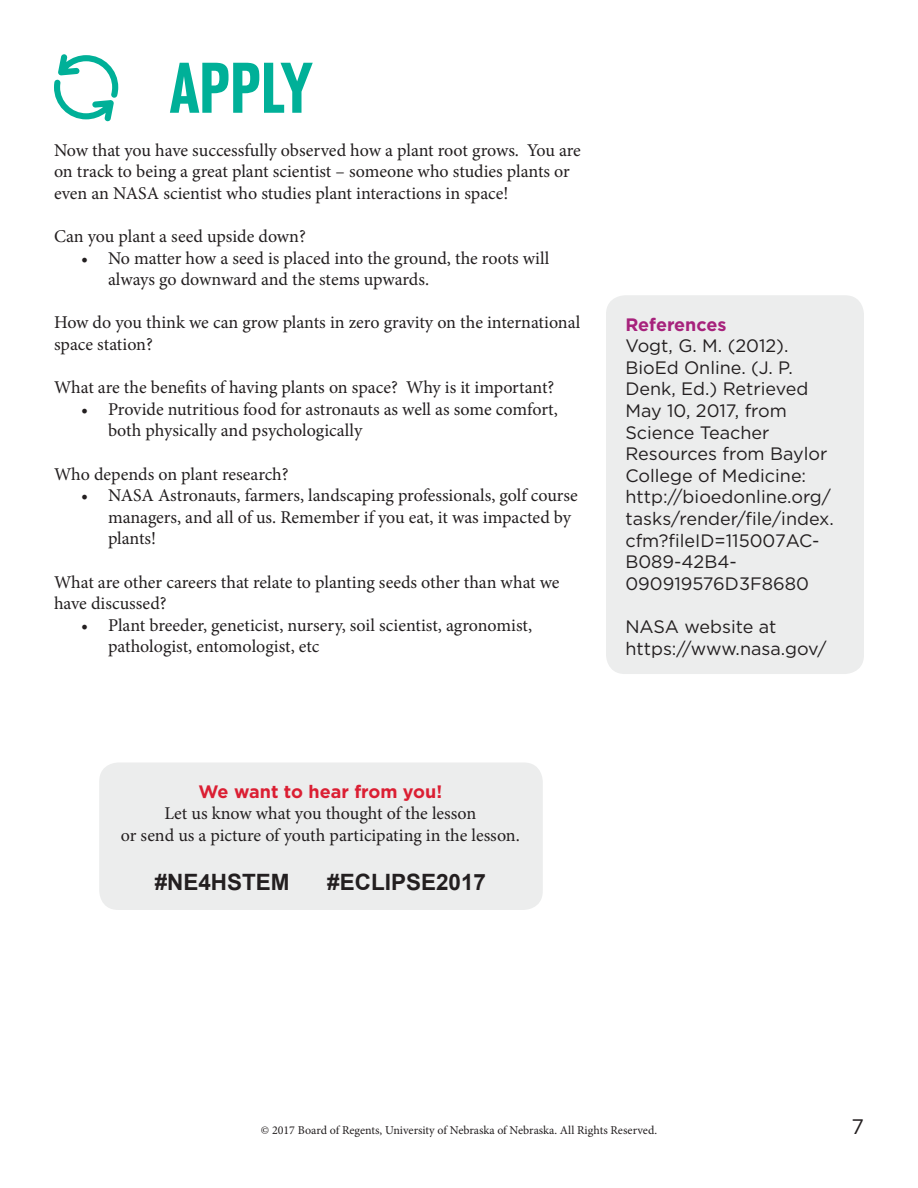
<style>
.page{position:relative;width:918px;height:1188px;background:#fff}
.page>*{position:absolute;margin:0;border:0;box-sizing:border-box;transform-origin:0 0}
.t1{font:700 75px "URW Grotesk Con";letter-spacing:.005em;color:#00b098}
.t2{font:700 22.5px "Arial";color:#231f20}
.t3{font:21px "Gotham";color:#231f20}
.Bullets{font:18px/21.6px "Minion Pro";letter-spacing:-.005em;color:#231f20}
.t4{font:18px/21.6px "Gotham";color:#231f20}
.t5{font:700 18px "Gotham";color:#db1f33}
.t6{font:700 18px "Gotham";color:#a7227c}
.t7{font:12px "Minion Pro";color:#231f20}
</style>
<div class="page">
<svg style="left:54px;top:54px;width:64px;height:67px"></svg>
<div style="left:99px;top:762px;width:444px;height:148px;background:#eceded;border-radius:19px"></div>
<div style="left:606px;top:295px;width:258px;height:379px;background:#eceded;border-radius:19px"></div>
<p class="t1" style="left:171px;top:48px;width:143px">APPLY</p>
<p class="Bullets" style="left:54px;top:139px;width:528px">Now that you have successfully observed how a plant root grows. You are on track to being a great plant scientist – someone who studies plants or even an NASA scientist who studies plant interactions in space!</p>
<p class="Bullets" style="left:54px;top:226px;width:253px">Can you plant a seed upside down?</p>
<p class="Bullets" style="left:108px;top:247px;width:443px;text-indent:-27px">• No matter how a seed is placed into the ground, the roots will always go downward and the stems upwards.</p>
<p class="Bullets" style="left:54px;top:312px;width:528px">How do you think we can grow plants in zero gravity on the international space station?</p>
<p class="Bullets" style="left:54px;top:377px;width:502px">What are the benefits of having plants on space? Why is it important?</p>
<p class="Bullets" style="left:108px;top:398px;width:451px;text-indent:-27px">• Provide nutritious food for astronauts as well as some comfort, both physically and psychologically</p>
<p class="Bullets" style="left:54px;top:463px;width:236px">Who depends on plant research?</p>
<p class="Bullets" style="left:108px;top:485px;width:471px;text-indent:-27px">• NASA Astronauts, farmers, landscaping professionals, golf course managers, and all of us. Remember if you eat, it was impacted by plants!</p>
<p class="Bullets" style="left:54px;top:571px;width:507px">What are other careers that relate to planting seeds other than what we have discussed?</p>
<p class="Bullets" style="left:108px;top:614px;width:426px;text-indent:-27px">• Plant breeder, geneticist, nursery, soil scientist, agronomist, pathologist, entomologist, etc</p>
<p class="t6" style="left:625px;top:312px;width:103px">References</p>
<p class="t4" style="left:625px;top:335px;width:210px">Vogt, G. M. (2012).<br>BioEd Online. (J. P.<br>Denk, Ed.) Retrieved<br>May 10, 2017, from<br>Science Teacher<br>Resources from Baylor<br>College of Medicine: http://bioedonline.org/ tasks/render/file/index. cfm?fileID=115007AC-<br>B089-42B4-<br>090919576D3F8680</p>
<p class="t4" style="left:625px;top:615px;width:203px">NASA website at https://www.nasa.gov/</p>
<p class="t5" style="left:199px;top:780px;width:245px">We want to hear from you!</p>
<p class="Bullets" style="left:164px;top:803px;width:313px">Let us know what you thought of the lesson</p>
<p class="Bullets" style="left:121px;top:825px;width:401px">or send us a picture of youth participating in the lesson.</p>
<p class="t2" style="left:155px;top:867px;width:137px">#NE4HSTEM</p>
<p class="t2" style="left:327px;top:867px;width:160px">#ECLIPSE2017</p>
<p class="t7" style="left:261px;top:1122px;width:398px">© 2017 Board of Regents, University of Nebraska of Nebraska. All Rights Reserved.</p>
<p class="t3" style="left:851px;top:1113px;width:14px">7</p>
</div>
